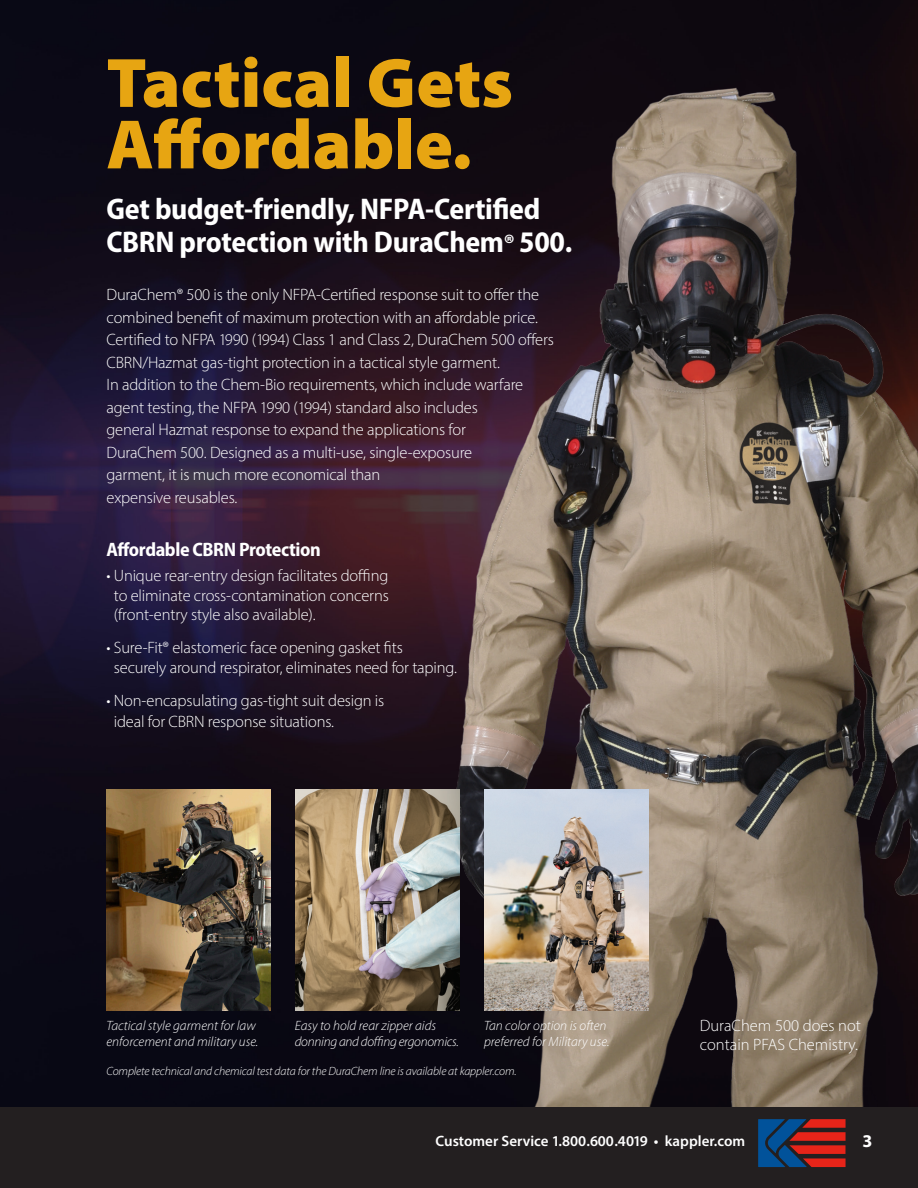
<style>
.page{position:relative;width:918px;height:1188px;background:#fff}
.page>*{position:absolute;margin:0;border:0;box-sizing:border-box;transform-origin:0 0}
.Subhead{font:900 70.5px/61.5px "Myriad Pro";color:#e7a512}
.t1{font:700 semi-condensed 30px/33px "Myriad Pro";letter-spacing:-.01em;color:#fff}
.t2{font:700 semi-condensed 19.5px "Myriad Pro";letter-spacing:-.02em;color:#fff}
.t3{font:700 18px "Myriad Pro";color:#fff}
.t4{font:300 16.5px/22.5px "Myriad Pro";letter-spacing:-.01em;color:#fff}
.t5{font:600 15px "Myriad Pro";color:#fff}
.t6{font:italic 300 13.5px/16.2px "Myriad Pro";color:#fff}
.t7{font:italic 300 13.5px "Myriad Pro";letter-spacing:-.02em;color:#fff}
.t8{font:italic 300 12px "Myriad Pro";letter-spacing:-.01em;color:#fff}
.s1{font-size:25.5px}
</style>
<div class="page">
<img style="left:0;top:0;width:918px;height:1107px">
<div style="left:0;top:1107px;width:918px;height:81px;background:#231f20"></div>
<svg style="left:758px;top:1119px;width:88px;height:48px"></svg>
<img style="left:371px;top:77px;width:547px;height:1030px">
<img style="left:106px;top:790px;width:165px;height:221px">
<img style="left:484px;top:790px;width:165px;height:221px">
<img style="left:296px;top:790px;width:164px;height:221px">
<p class="Subhead" style="left:106px;top:50px;width:408px">Tactical Gets<br>Affordable.</p>
<p class="t1" style="left:106px;top:192px;width:467px">Get budget-friendly, NFPA-Certified<br>CBRN protection with DuraChem<span class="s1">®</span> 500.</p>
<p class="t4" style="left:106px;top:283px;width:449px">DuraChem® 500 is the only NFPA-Certified response suit to offer the combined benefit of maximum protection with an affordable price.<br>Certified to NFPA 1990 (1994) Class 1 and Class 2, DuraChem 500 offers CBRN/Hazmat gas-tight protection in a tactical style garment.<br>In addition to the Chem-Bio requirements, which include warfare agent testing, the NFPA 1990 (1994) standard also includes<br>general Hazmat response to expand the applications for<br>DuraChem 500. Designed as a multi-use, single-exposure<br>garment, it is much more economical than<br>expensive reusables.</p>
<p class="t2" style="left:106px;top:537px;width:216px">Affordable CBRN Protection</p>
<p class="t4" style="left:114px;top:566px;width:277px;line-height:19.5px;text-align:justify;text-indent:-7px">• Unique rear-entry design facilitates doffing to eliminate cross-contamination concerns (front-entry style also available).</p>
<p class="t4" style="left:114px;top:638px;width:345px;line-height:19.5px;text-indent:-7px">• Sure-Fit® elastomeric face opening gasket fits securely around respirator, eliminates need for taping.</p>
<p class="t4" style="left:114px;top:689px;width:272px;line-height:21.6px;text-indent:-7px">• Non-encapsulating gas-tight suit design is ideal for CBRN response situations.</p>
<p class="t6" style="left:106px;top:1017px;width:151px">Tactical style garment for law</p>
<p class="t6" style="left:106px;top:1033px;width:153px">enforcement and military use.</p>
<p class="t6" style="left:295px;top:1017px;width:143px">Easy to hold rear zipper aids</p>
<p class="t7" style="left:295px;top:1033px;width:166px">donning and doffing ergonomics.</p>
<p class="t6" style="left:484px;top:1017px;width:127px">Tan color option is often preferred for Military use.</p>
<p class="t4" style="left:700px;top:1015px;width:163px;line-height:19.5px">DuraChem 500 does not contain PFAS Chemistry.</p>
<p class="t8" style="left:106px;top:1063px;width:412px">Complete technical and chemical test data for the DuraChem line is available at kappler.com.</p>
<p class="t5" style="left:436px;top:1131px;width:311px">Customer Service 1.800.600.4019 • kappler.com</p>
<p class="t3" style="left:863px;top:1129px;width:11px">3</p>
</div>
